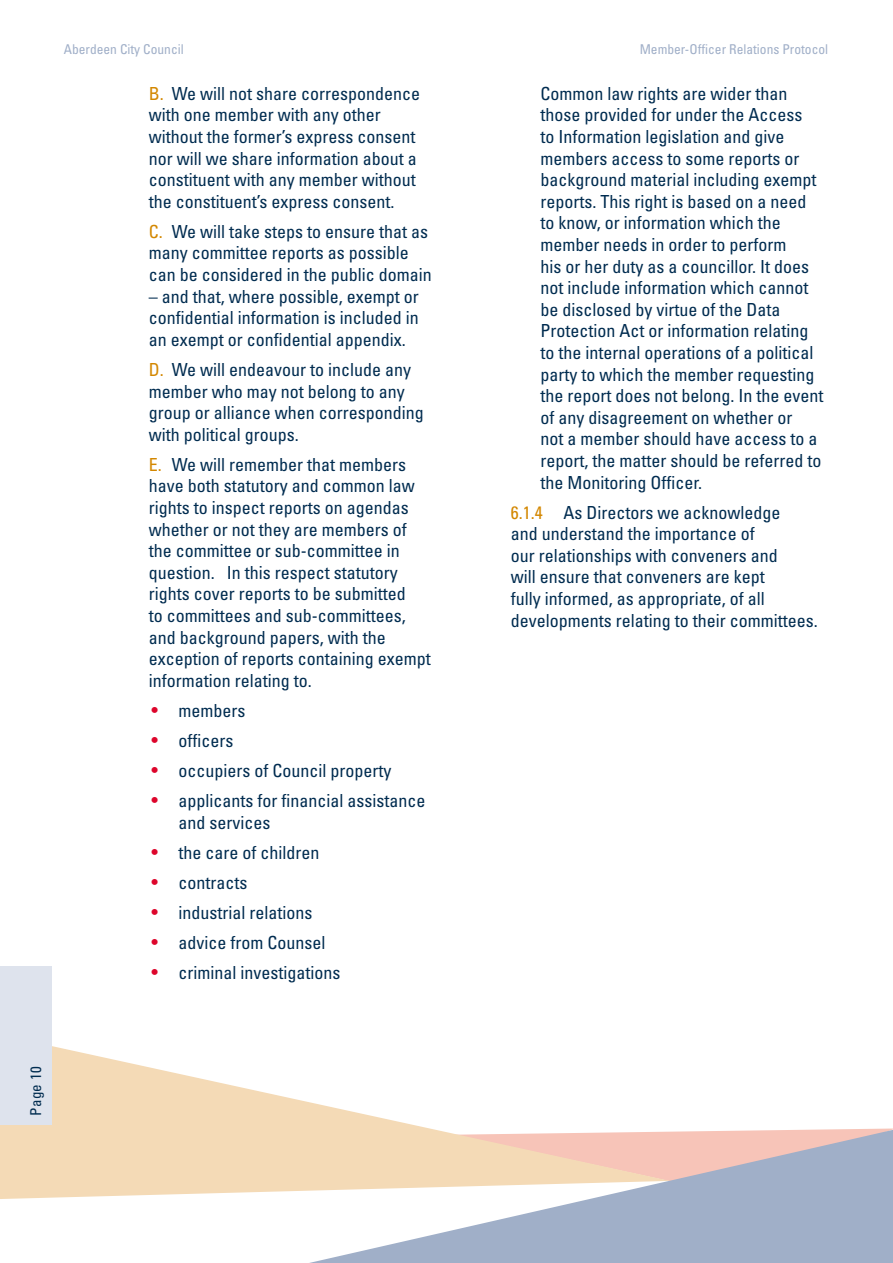
<style>
.page{position:relative;width:893px;height:1263px;background:#fff}
.page>*{position:absolute;margin:0;border:0;box-sizing:border-box;transform-origin:0 0}
.t1{font:condensed 18px/21.6px "Univers";color:#002c50}
.t2{font:condensed 15px "Univers";letter-spacing:.02em;color:#002c50}
.t3{font:condensed 13.5px "Univers";color:#a0afc8}
.s1{color:#d38700}
.s2{font-size:19.5px;color:#dd052b}
</style>
<div class="page">
<svg style="left:309px;top:1130px;width:584px;height:133px;fill:#a0afc8"></svg>
<svg style="left:0;top:1046px;width:670px;height:153px;fill:#f4dab6"></svg>
<div style="left:0;top:966px;width:52px;height:159px;background:#dee3ed"></div>
<p class="t3" style="left:64px;top:40px;width:121px">Aberdeen City Council</p>
<p class="t3" style="left:640px;top:40px;width:190px">Member-Officer Relations Protocol</p>
<p class="t1" style="left:149px;top:82px;width:273px"><span class="s1">B.</span> We will not share correspondence with one member with any other without the former’s express consent nor will we share information about a constituent with any member without the constituent’s express consent.</p>
<p class="t1" style="left:149px;top:220px;width:284px"><span class="s1">C.</span> We will take steps to ensure that as many committee reports as possible can be considered in the public domain</p>
<p class="t1" style="left:149px;top:285px;width:271px;text-align:justify">– and that, where possible, exempt or confidential information is included in an exempt or confidential appendix.</p>
<p class="t1" style="left:149px;top:358px;width:276px"><span class="s1">D.</span> We will endeavour to include any member who may not belong to any group or alliance when corresponding with political groups.</p>
<p class="t1" style="left:149px;top:453px;width:283px"><span class="s1">E.</span> We will remember that members have both statutory and common law rights to inspect reports on agendas whether or not they are members of the committee or sub-committee in question. In this respect statutory rights cover reports to be submitted<br>to committees and sub-committees, and background papers, with the exception of reports containing exempt information relating to.</p>
<p class="t1" style="left:152px;top:699px;width:95px"><span class="s2">•</span> members</p>
<p class="t1" style="left:152px;top:729px;width:83px"><span class="s2">•</span> officers</p>
<p class="t1" style="left:152px;top:759px;width:241px"><span class="s2">•</span> occupiers of Council property</p>
<p class="t1" style="left:179px;top:790px;width:248px;text-indent:-27px"><span class="s2">•</span> applicants for financial assistance and services</p>
<p class="t1" style="left:152px;top:841px;width:169px"><span class="s2">•</span> the care of children</p>
<p class="t1" style="left:152px;top:871px;width:97px"><span class="s2">•</span> contracts</p>
<p class="t1" style="left:152px;top:901px;width:162px"><span class="s2">•</span> industrial relations</p>
<p class="t1" style="left:152px;top:932px;width:175px"><span class="s2">•</span> advice from Counsel</p>
<p class="t1" style="left:152px;top:962px;width:190px"><span class="s2">•</span> criminal investigations</p>
<p class="t1" style="left:540px;top:82px;width:284px">Common law rights are wider than those provided for under the Access<br>to Information legislation and give members access to some reports or background material including exempt reports. This right is based on a need to know, or information which the member needs in order to perform<br>his or her duty as a councillor. It does not include information which cannot be disclosed by virtue of the Data Protection Act or information relating to the internal operations of a political party to which the member requesting the report does not belong. In the event of any disagreement on whether or<br>not a member should have access to a report, the matter should be referred to the Monitoring Officer.</p>
<p class="t1" style="left:511px;top:501px;width:308px"><span class="s1">6.1.4</span> As Directors we acknowledge<br>and understand the importance of<br>our relationships with conveners and<br>will ensure that conveners are kept<br>fully informed, as appropriate, of all developments relating to their committees.</p>
<p class="t2" style="left:26px;top:1116px;width:51px;rotate:-90deg">Page 10</p>
</div>
